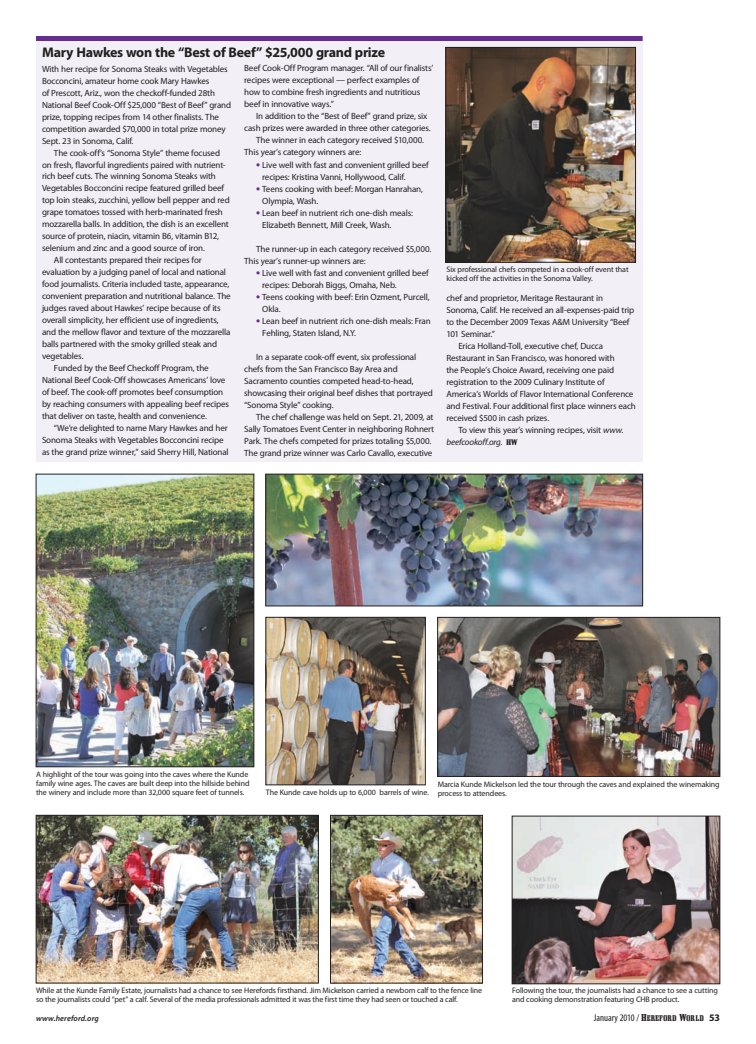
<style>
.page{position:relative;width:756px;height:1044px;background:#fff}
.page>*{position:absolute;margin:0;border:0;box-sizing:border-box;transform-origin:0 0}
.t1{font:700 14px "Myriad Pro";letter-spacing:-.02em;color:#231f20}
.t2{font:condensed 10px "Myriad Pro";color:#231f20}
.t3{font:9px/12px "Myriad Pro";letter-spacing:-.015em;color:#231f20}
.t4{font:italic 9px "Myriad Pro";letter-spacing:-.015em;color:#231f20}
.t5{font:8px/9px "Myriad Pro";letter-spacing:-.015em;color:#231f20}
.t6{font:italic 600 8px "Myriad Pro";letter-spacing:.015em;color:#231f20}
.s1{font-weight:700;font-size:12px;color:#652d91}
.s2{font-style:italic}
.s3{font-family:"Shattuck";font-style:normal;font-size:8px}
.s4{font-family:"Shattuck";font-stretch:normal}
.s5{font-family:"Shattuck";font-stretch:normal;font-size:8.2px}
.s6{font-weight:700;font-stretch:normal}
</style>
<div class="page">
<div style="left:36px;top:41px;width:607px;height:421px;background:#f2eff7"></div>
<div style="left:36px;top:36px;width:607px;height:5px;background:#652d91"></div>
<img style="left:448px;top:49px;width:186px;height:211px">
<div style="left:446px;top:47px;width:190px;height:215px;border:1px solid #231f20"></div>
<img style="left:38px;top:476px;width:214px;height:289px">
<div style="left:36px;top:474px;width:218px;height:293px;border:1px solid #231f20"></div>
<img style="left:268px;top:619px;width:155px;height:164px">
<div style="left:266px;top:617px;width:159px;height:168px;border:1px solid #231f20"></div>
<img style="left:440px;top:619px;width:278px;height:156px">
<div style="left:438px;top:617px;width:282px;height:160px;border:1px solid #231f20"></div>
<img style="left:332px;top:817px;width:149px;height:164px">
<div style="left:330px;top:815px;width:153px;height:168px;border:1px solid #231f20"></div>
<img style="left:38px;top:817px;width:278px;height:164px">
<div style="left:36px;top:815px;width:282px;height:168px;border:1px solid #231f20"></div>
<img style="left:514px;top:818px;width:204px;height:164px">
<div style="left:512px;top:816px;width:208px;height:168px;border:1px solid #231f20"></div>
<img style="left:268px;top:476px;width:373px;height:128px">
<div style="left:266px;top:474px;width:377px;height:132px;border:1px solid #231f20"></div>
<h1 class="t1" style="left:42px;top:45px;width:344px">Mary Hawkes won the “Best of Beef” $25,000 grand prize</h1>
<p class="t3" style="left:42px;top:63px;width:191px">With her recipe for Sonoma Steaks with Vegetables Bocconcini, amateur home cook Mary Hawkes<br>of Prescott, Ariz., won the checkoff-funded 28th National Beef Cook-Off $25,000 “Best of Beef” grand prize, topping recipes from 14 other finalists. The competition awarded $70,000 in total prize money Sept. 23 in Sonoma, Calif.</p>
<p class="t3" style="left:54px;top:147px;width:168px">The cook-off’s “Sonoma Style” theme focused</p>
<p class="t3" style="left:42px;top:159px;width:185px">on fresh, flavorful ingredients paired with nutrient-</p>
<p class="t3" style="left:42px;top:171px;width:175px">rich beef cuts. The winning Sonoma Steaks with</p>
<p class="t3" style="left:42px;top:183px;width:184px">Vegetables Bocconcini recipe featured grilled beef</p>
<p class="t3" style="left:42px;top:195px;width:189px">top loin steaks, zucchini, yellow bell pepper and red</p>
<p class="t3" style="left:42px;top:207px;width:182px">grape tomatoes tossed with herb-marinated fresh</p>
<p class="t3" style="left:42px;top:219px;width:188px">mozzarella balls. In addition, the dish is an excellent</p>
<p class="t3" style="left:42px;top:231px;width:178px">source of protein, niacin, vitamin B6, vitamin B12,</p>
<p class="t3" style="left:42px;top:243px;width:164px">selenium and zinc and a good source of iron.</p>
<p class="t3" style="left:54px;top:255px;width:149px">All contestants prepared their recipes for</p>
<p class="t3" style="left:42px;top:267px;width:186px">evaluation by a judging panel of local and national</p>
<p class="t3" style="left:42px;top:279px;width:189px">food journalists. Criteria included taste, appearance,</p>
<p class="t3" style="left:42px;top:291px;width:190px">convenient preparation and nutritional balance. The</p>
<p class="t3" style="left:42px;top:303px;width:180px">judges raved about Hawkes’ recipe because of its</p>
<p class="t3" style="left:42px;top:315px;width:178px">overall simplicity, her efficient use of ingredients,</p>
<p class="t3" style="left:42px;top:327px;width:190px">and the mellow flavor and texture of the mozzarella</p>
<p class="t3" style="left:42px;top:339px;width:177px">balls partnered with the smoky grilled steak and</p>
<p class="t3" style="left:42px;top:351px;width:43px">vegetables.</p>
<p class="t3" style="left:54px;top:363px;width:156px">Funded by the Beef Checkoff Program, the</p>
<p class="t3" style="left:42px;top:375px;width:185px">National Beef Cook-Off showcases Americans’ love</p>
<p class="t3" style="left:42px;top:387px;width:183px">of beef. The cook-off promotes beef consumption</p>
<p class="t3" style="left:42px;top:399px;width:189px">by reaching consumers with appealing beef recipes</p>
<p class="t3" style="left:42px;top:411px;width:166px">that deliver on taste, health and convenience.</p>
<p class="t3" style="left:54px;top:423px;width:175px">“We’re delighted to name Mary Hawkes and her</p>
<p class="t3" style="left:42px;top:435px;width:183px">Sonoma Steaks with Vegetables Bocconcini recipe</p>
<p class="t3" style="left:42px;top:447px;width:188px">as the grand prize winner,” said Sherry Hill, National</p>
<p class="t3" style="left:244px;top:63px;width:191px">Beef Cook-Off Program manager. “All of our finalists’ recipes were exceptional — perfect examples of how to combine fresh ingredients and nutritious beef in innovative ways.”</p>
<p class="t3" style="left:256px;top:111px;width:173px">In addition to the “Best of Beef” grand prize, six</p>
<p class="t3" style="left:244px;top:123px;width:188px">cash prizes were awarded in three other categories.</p>
<p class="t3" style="left:256px;top:135px;width:169px">The winner in each category received $10,000.</p>
<p class="t3" style="left:244px;top:147px;width:118px">This year’s category winners are:</p>
<p class="t3" style="left:262px;top:159px;width:168px;text-indent:-6px"><span class="s1">•</span> Live well with fast and convenient grilled beef recipes: Kristina Vanni, Hollywood, Calif.</p>
<p class="t3" style="left:262px;top:183px;width:162px;text-indent:-6px"><span class="s1">•</span> Teens cooking with beef: Morgan Hanrahan,<br>Olympia, Wash.</p>
<p class="t3" style="left:262px;top:207px;width:152px;text-indent:-6px"><span class="s1">•</span> Lean beef in nutrient rich one-dish meals:<br>Elizabeth Bennett, Mill Creek, Wash.</p>
<p class="t3" style="left:244px;top:243px;width:189px;text-indent:12px">The runner-up in each category received $5,000.<br>This year’s runner-up winners are:</p>
<p class="t3" style="left:262px;top:267px;width:168px;text-indent:-6px"><span class="s1">•</span> Live well with fast and convenient grilled beef recipes: Deborah Biggs, Omaha, Neb.</p>
<p class="t3" style="left:262px;top:291px;width:169px;text-indent:-6px"><span class="s1">•</span> Teens cooking with beef: Erin Ozment, Purcell,<br>Okla.</p>
<p class="t3" style="left:262px;top:315px;width:170px;text-indent:-6px"><span class="s1">•</span> Lean beef in nutrient rich one-dish meals: Fran<br>Fehling, Staten Island, N.Y.</p>
<p class="t3" style="left:244px;top:351px;width:190px;text-indent:12px">In a separate cook-off event, six professional chefs from the San Francisco Bay Area and Sacramento counties competed head-to-head, showcasing their original beef dishes that portrayed “Sonoma Style” cooking.</p>
<p class="t3" style="left:244px;top:411px;width:192px;text-indent:12px">The chef challenge was held on Sept. 21, 2009, at Sally Tomatoes Event Center in neighboring Rohnert Park. The chefs competed for prizes totaling $5,000.<br>The grand prize winner was Carlo Cavallo, executive</p>
<p class="t5" style="left:447px;top:265px;width:184px">Six professional chefs competed in a cook-off event that kicked off the activities in the Sonoma Valley.</p>
<p class="t3" style="left:446px;top:292px;width:158px">chef and proprietor, Meritage Restaurant in</p>
<p class="t3" style="left:446px;top:304px;width:189px">Sonoma, Calif. He received an all-expenses-paid trip</p>
<p class="t3" style="left:446px;top:316px;width:185px">to the December 2009 Texas A&amp;M University “Beef</p>
<p class="t3" style="left:446px;top:328px;width:50px">101 Seminar.”</p>
<p class="t3" style="left:458px;top:340px;width:146px">Erica Holland-Toll, executive chef, Ducca</p>
<p class="t3" style="left:446px;top:352px;width:170px">Restaurant in San Francisco, was honored with</p>
<p class="t3" style="left:446px;top:364px;width:169px">the People’s Choice Award, receiving one paid</p>
<p class="t3" style="left:446px;top:376px;width:160px">registration to the 2009 Culinary Institute of</p>
<p class="t3" style="left:446px;top:388px;width:189px">America’s Worlds of Flavor International Conference</p>
<p class="t3" style="left:446px;top:400px;width:191px">and Festival. Four additional first place winners each</p>
<p class="t3" style="left:446px;top:412px;width:104px">received $500 in cash prizes.</p>
<p class="t3" style="left:458px;top:424px;width:167px">To view this year’s winning recipes, visit <span class="s2">www.</span></p>
<p class="t4" style="left:446px;top:437px;width:73px">beefcookoff.org. <span class="s3">HW</span></p>
<p class="t5" style="left:36px;top:770px;width:215px">A highlight of the tour was going into the caves where the Kunde family wine ages. The caves are built deep into the hillside behind the winery and include more than 32,000 square feet of tunnels.</p>
<p class="t5" style="left:266px;top:788px;width:165px">The Kunde cave holds up to 6,000 barrels of wine.</p>
<p class="t5" style="left:438px;top:780px;width:284px">Marcia Kunde Mickelson led the tour through the caves and explained the winemaking process to attendees.</p>
<p class="t5" style="left:36px;top:986px;width:448px">While at the Kunde Family Estate, journalists had a chance to see Herefords firsthand. Jim Mickelson carried a newborn calf to the fence line so the journalists could “pet” a calf. Several of the media professionals admitted it was the first time they had seen or touched a calf.</p>
<p class="t5" style="left:512px;top:986px;width:208px">Following the tour, the journalists had a chance to see a cutting and cooking demonstration featuring CHB product.</p>
<p class="t6" style="left:36px;top:1014px;width:64px">www.hereford.org</p>
<p class="t2" style="left:594px;top:1012px;width:128px">January 2010 / <span class="s4">H</span><span class="s5">EREFORD</span> <span class="s4">W</span><span class="s5">ORLD</span> <span class="s6">53</span></p>
</div>
